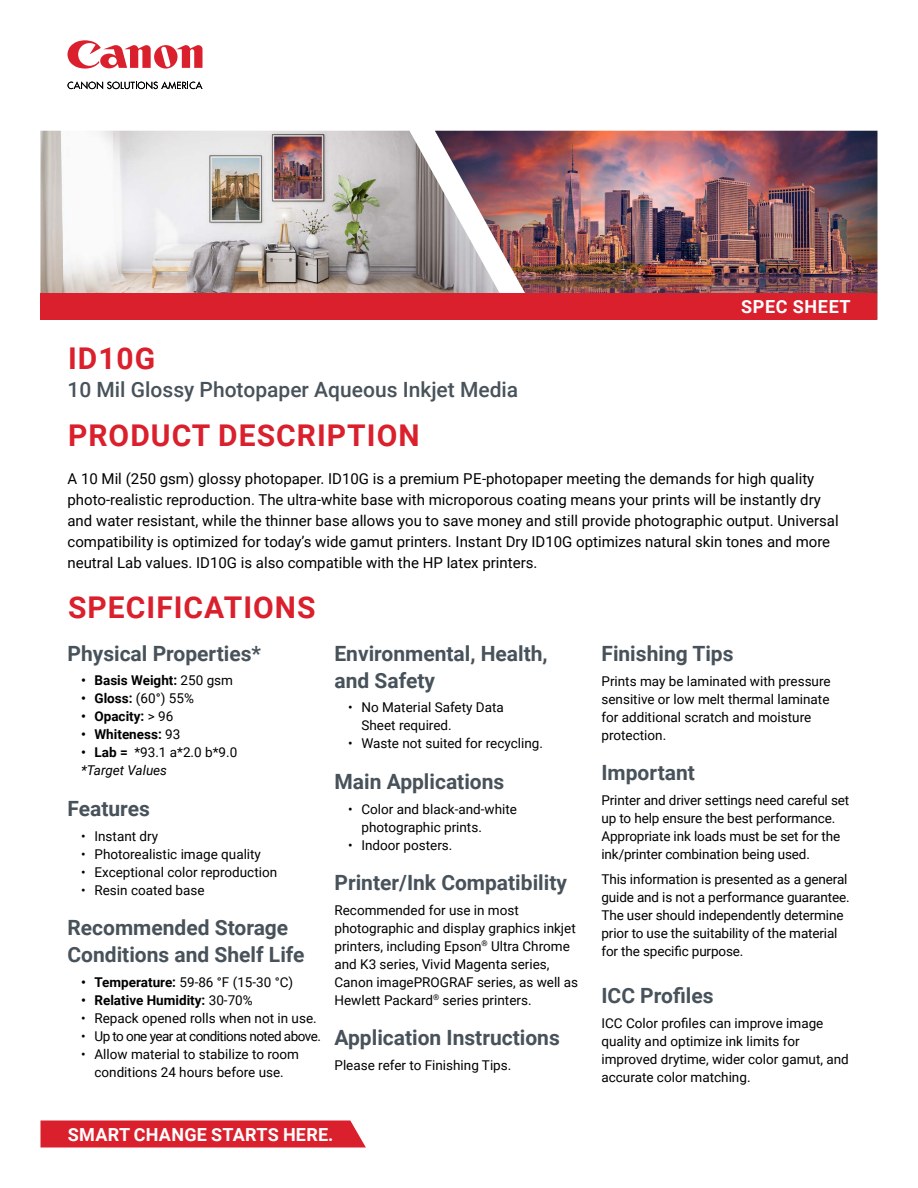
<style>
.page{position:relative;width:918px;height:1188px;background:#fff}
.page>*{position:absolute;margin:0;border:0;box-sizing:border-box;transform-origin:0 0}
.t1{font:700 30px "Roboto";letter-spacing:.035em;color:#da202c}
.t2{font:700 21px/27px "Roboto";color:#48525a}
.t3{font:500 21px "Roboto";color:#48525a}
.t4{font:700 18px "Roboto";letter-spacing:.015em;color:#fff}
.t5{font:700 18px "Roboto";letter-spacing:.035em;color:#fff}
.t6{font:15px/21px "Roboto";color:#000}
.t7{font:13.5px/18px "Roboto";color:#000}
.t8{font:700 13.5px "Roboto";color:#000}
.t9{font:13.5px "Roboto";letter-spacing:-.04em;color:#000}
.s1{font-weight:400}
.s2{font-weight:700}
.s3{font-style:italic}
</style>
<div class="page">
<img style="left:500px;top:131px;width:378px;height:162px">
<img style="left:40px;top:131px;width:460px;height:162px">
<svg style="left:68px;top:81px;width:134px;height:8px"></svg>
<svg style="left:68px;top:40px;width:134px;height:29px"></svg>
<div style="left:40px;top:293px;width:838px;height:27px;background:#da202c"></div>
<svg style="left:40px;top:1120px;width:326px;height:28px;background:#dc2d38"></svg>
<h1 class="t1" style="left:68px;top:337px;width:89px">ID10G</h1>
<h2 class="t3" style="left:68px;top:375px;width:452px">10 Mil Glossy Photopaper Aqueous Inkjet Media</h2>
<h3 class="t5" style="left:741px;top:294px;width:111px">SPEC SHEET</h3>
<h1 class="t1" style="left:68px;top:415px;width:353px">PRODUCT DESCRIPTION</h1>
<p class="t6" style="left:68px;top:468px;width:773px">A 10 Mil (250 gsm) glossy photopaper. ID10G is a premium PE-photopaper meeting the demands for high quality photo-realistic reproduction. The ultra-white base with microporous coating means your prints will be instantly dry and water resistant, while the thinner base allows you to save money and still provide photographic output. Universal compatibility is optimized for today’s wide gamut printers. Instant Dry ID10G optimizes natural skin tones and more neutral Lab values. ID10G is also compatible with the HP latex printers.</p>
<h1 class="t1" style="left:68px;top:586px;width:249px">SPECIFICATIONS</h1>
<h2 class="t2" style="left:68px;top:639px;width:195px">Physical Properties*</h2>
<p class="t8" style="left:81px;top:671px;width:154px">• Basis Weight: <span class="s1">250 gsm</span></p>
<p class="t7" style="left:81px;top:689px;width:114px"><span class="s2">• Gloss:</span> (60°) 55%</p>
<p class="t8" style="left:81px;top:707px;width:94px">• Opacity: <span class="s1">&gt; 96</span></p>
<p class="t8" style="left:81px;top:725px;width:101px">• Whiteness: <span class="s1">93</span></p>
<p class="t7" style="left:81px;top:743px;width:158px"><span class="s2">• Lab =</span> *93.1 a*2.0 b*9.0 <span class="s3">*Target Values</span></p>
<h2 class="t2" style="left:68px;top:794px;width:84px">Features</h2>
<p class="t7" style="left:81px;top:826px;width:79px">• Instant dry</p>
<p class="t7" style="left:81px;top:844px;width:182px">• Photorealistic image quality</p>
<p class="t7" style="left:81px;top:862px;width:198px">• Exceptional color reproduction</p>
<p class="t7" style="left:81px;top:880px;width:125px">• Resin coated base</p>
<h2 class="t2" style="left:68px;top:913px;width:239px">Recommended Storage<br>Conditions and Shelf Life</h2>
<p class="t7" style="left:81px;top:973px;width:214px"><span class="s2">• Temperature:</span> 59-86 °F (15-30 °C)</p>
<p class="t8" style="left:81px;top:991px;width:173px">• Relative Humidity: <span class="s1">30-70%</span></p>
<p class="t7" style="left:81px;top:1009px;width:237px">• Repack opened rolls when not in use.</p>
<p class="t9" style="left:81px;top:1027px;width:241px">• Up to one year at conditions noted above.</p>
<p class="t7" style="left:81px;top:1045px;width:220px;text-align:center">• Allow material to stabilize to room conditions 24 hours before use.</p>
<h2 class="t2" style="left:334px;top:639px;width:215px">Environmental, Health, and Safety</h2>
<p class="t7" style="left:362px;top:698px;width:144px;text-indent:-14px">• No Material Safety Data<br>Sheet required.</p>
<p class="t7" style="left:348px;top:734px;width:197px">• Waste not suited for recycling.</p>
<h2 class="t2" style="left:334px;top:767px;width:171px">Main Applications</h2>
<p class="t7" style="left:362px;top:799px;width:157px;text-indent:-14px">• Color and black-and-white photographic prints.</p>
<p class="t7" style="left:348px;top:835px;width:106px">• Indoor posters.</p>
<h2 class="t2" style="left:334px;top:868px;width:234px">Printer/Ink Compatibility</h2>
<p class="t7" style="left:334px;top:901px;width:245px">Recommended for use in most photographic and display graphics inkjet printers, including Epson<sup>®</sup> Ultra Chrome and K3 series, Vivid Magenta series, Canon imagePROGRAF series, as well as Hewlett Packard<sup>®</sup> series printers.</p>
<h2 class="t2" style="left:334px;top:1024px;width:227px">Application Instructions</h2>
<p class="t7" style="left:334px;top:1056px;width:178px">Please refer to Finishing Tips.</p>
<h3 class="t4" style="left:68px;top:1122px;width:267px">SMART CHANGE STARTS HERE.</h3>
<h2 class="t2" style="left:602px;top:639px;width:134px">Finishing Tips</h2>
<p class="t7" style="left:602px;top:672px;width:231px">Prints may be laminated with pressure sensitive or low melt thermal laminate for additional scratch and moisture protection.</p>
<h2 class="t2" style="left:602px;top:759px;width:95px">Important</h2>
<p class="t7" style="left:602px;top:791px;width:249px">Printer and driver settings need careful set up to help ensure the best performance.<br>Appropriate ink loads must be set for the ink/printer combination being used.</p>
<p class="t7" style="left:602px;top:870px;width:250px">This information is presented as a general guide and is not a performance guarantee.<br>The user should independently determine prior to use the suitability of the material for the specific purpose.</p>
<h2 class="t2" style="left:602px;top:981px;width:114px">ICC Profiles</h2>
<p class="t7" style="left:602px;top:1014px;width:249px">ICC Color profiles can improve image quality and optimize ink limits for improved drytime, wider color gamut, and accurate color matching.</p>
</div>
